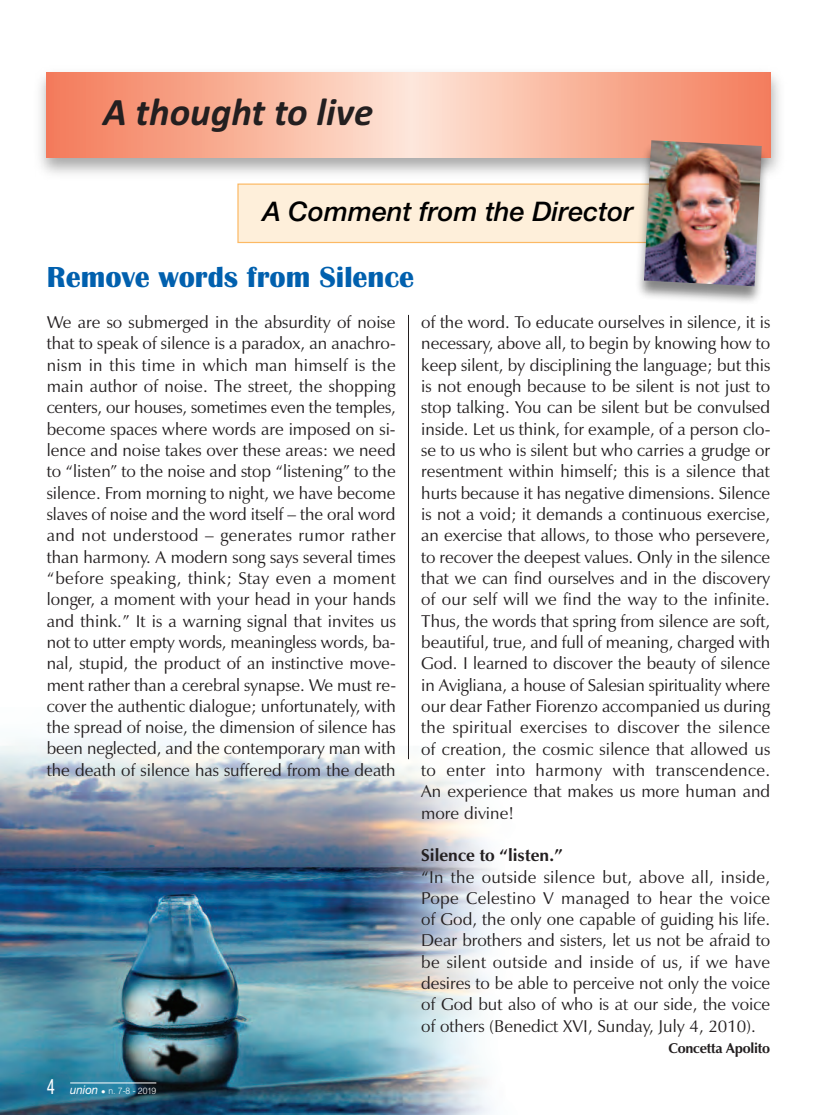
<style>
.page{position:relative;width:817px;height:1115px;background:#fff}
.page>*{position:absolute;margin:0;border:0;box-sizing:border-box;transform-origin:0 0}
.t1{font:italic 700 39px "Calibri";color:#231f20}
.t2{font:700 30px "Britannic";color:#0160ae}
.t3{font:italic 500 27px "Helvetica Neue LT Pro";color:#000}
.t4{font:17.25px/21.3px "Zapf Humanist 601 BT";color:#231f20;text-align:justify}
.t5{font:700 17.25px "Zapf Humanist 601 BT";color:#231f20}
.t6{font:700 14.25px "Zapf Humanist 601 BT";letter-spacing:-.015em;color:#231f20}
.t7{font:300 9px "Helvetica";color:#fff}
.s1{font-family:"Helvetica Neue";font-weight:400;font-stretch:condensed;font-size:21px}
.s2{font-family:"Helvetica Neue LT Pro";font-weight:400;font-style:italic;font-size:12px}
</style>
<div class="page">
<img style="left:0;top:735px;width:495px;height:379px">
<hr style="left:70px;top:1082px;width:86px;height:1px;background:#fff">
<hr style="left:408px;top:315px;width:1px;height:443px;background:#231f20">
<img style="left:40px;top:72px;width:739px;height:102px">
<svg style="left:47px;top:72px;width:723px;height:85px;background:#f8b199"></svg>
<div style="left:238px;top:185px;width:428px;height:57px;background:#feefda"></div>
<div style="left:237px;top:183px;width:430px;height:60px;border:1px solid #fcb964"></div>
<img style="left:631px;top:136px;width:144px;height:166px">
<img style="left:643px;top:140px;width:118px;height:146px">
<h1 class="t1" style="left:103px;top:89px;width:271px">A thought to live</h1>
<h3 class="t3" style="left:262px;top:202px;width:372px">A Comment from the Director</h3>
<h2 class="t2" style="left:47px;top:259px;width:369px">Remove words from Silence</h2>
<p class="t4" style="left:47px;top:311px;width:351px">We are so submerged in the absurdity of noise that to speak of silence is a paradox, an anachro&shy;nism in this time in which man himself is the main author of noise. The street, the shopping centers, our houses, sometimes even the temples, become spaces where words are imposed on si&shy;lence and noise takes over these areas: we need to “listen” to the noise and stop “listening” to the silence. From morning to night, we have become slaves of noise and the word itself – the oral word and not understood – generates rumor rather than harmony. A modern song says several times “before speaking, think; Stay even a moment longer, a moment with your head in your hands and think.” It is a warning signal that invites us not to utter empty words, meaningless words, ba&shy;nal, stupid, the product of an instinctive move&shy;ment rather than a cerebral synapse. We must re&shy;cover the authentic dialogue; unfortunately, with the spread of noise, the dimension of silence has been neglected, and the contemporary man with the death of silence has suffered from the death</p>
<p class="t4" style="left:421px;top:311px;width:350px">of the word. To educate ourselves in silence, it is necessary, above all, to begin by knowing how to keep silent, by disciplining the language; but this is not enough because to be silent is not just to stop talking. You can be silent but be convulsed inside. Let us think, for example, of a person clo&shy;se to us who is silent but who carries a grudge or resentment within himself; this is a silence that hurts because it has negative dimensions. Silence is not a void; it demands a continuous exercise, an exercise that allows, to those who persevere, to recover the deepest values. Only in the silence that we can find ourselves and in the discovery of our self will we find the way to the infinite.<br>Thus, the words that spring from silence are soft, beautiful, true, and full of meaning, charged with God. I learned to discover the beauty of silence in Avigliana, a house of Salesian spirituality where our dear Father Fiorenzo accompanied us during the spiritual exercises to discover the silence of creation, the cosmic silence that allowed us to enter into harmony with transcendence.<br>An experience that makes us more human and more divine!</p>
<p class="t5" style="left:421px;top:844px;width:143px">Silence to “listen.”</p>
<p class="t4" style="left:421px;top:865px;width:350px">“In the outside silence but, above all, inside, Pope Celestino V managed to hear the voice of God, the only one capable of guiding his life.<br>Dear brothers and sisters, let us not be afraid to be silent outside and inside of us, if we have desires to be able to perceive not only the voice of God but also of who is at our side, the voice of others (Benedict XVI, Sunday, July 4, 2010).</p>
<p class="t6" style="left:668px;top:1039px;width:103px">Concetta Apolito</p>
<p class="t7" style="left:47px;top:1082px;width:111px"><span class="s1">4</span> <span class="s2">union</span> • n. 7-8 - 2019</p>
</div>
